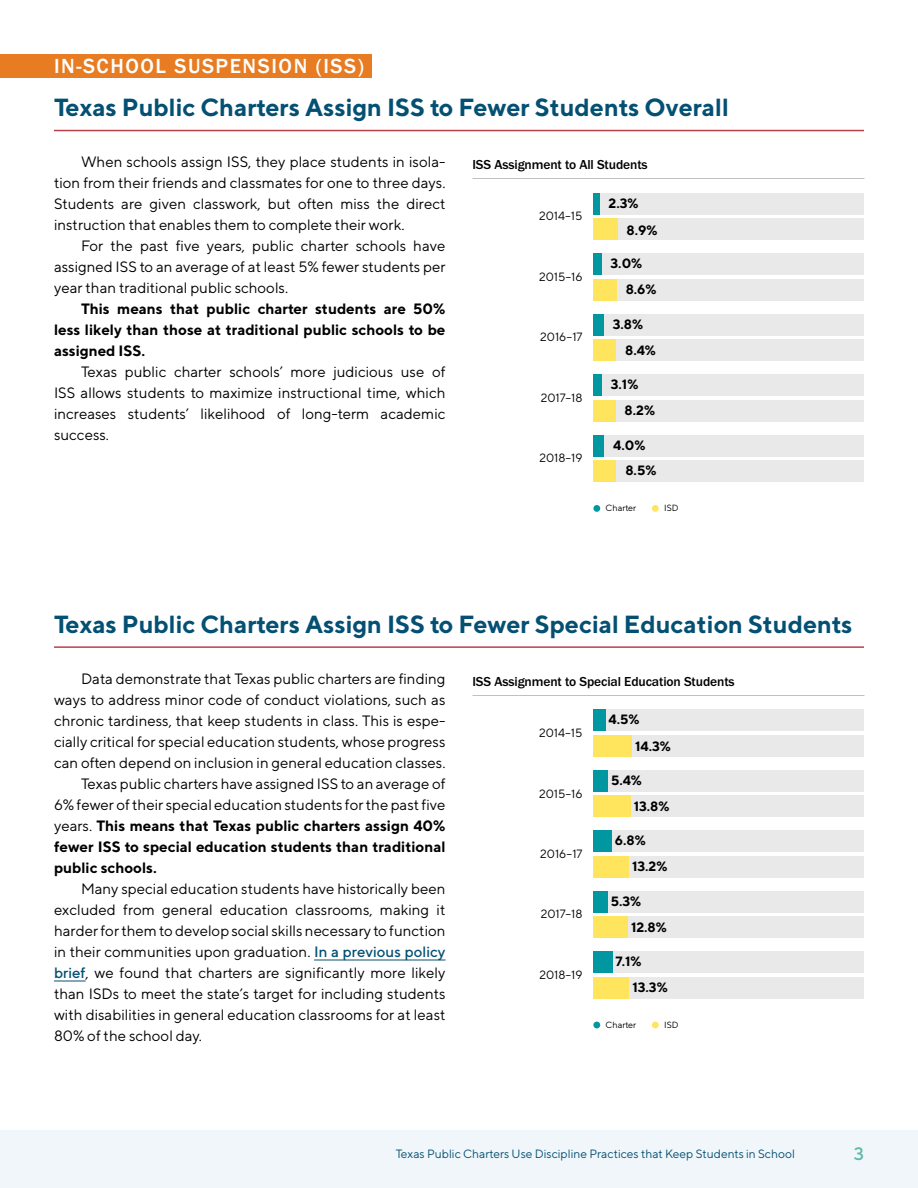
<style>
.page{position:relative;width:918px;height:1188px;background:#fff}
.page>*{position:absolute;margin:0;border:0;box-sizing:border-box;transform-origin:0 0}
.t1{font:700 24.75px "TT Norms";color:#045073}
.t2{font:500 21px "Franklin Gothic";letter-spacing:.075em;color:#fff}
.t3{font:500 18px "TT Norms";color:#5eb9a9}
.t4{font:15px/21px "TT Norms";color:#000;text-align:justify}
.t5{font:700 15px/21px "TT Norms";color:#000;text-align:justify}
.t6{font:700 13.5px/25.8px "TT Norms";color:#000}
.t7{font:500 13.5px "Franklin Gothic";letter-spacing:-.01em;color:#000}
.t8{font:12px "TT Norms";color:#000}
.t9{font:12px "TT Norms";color:#045073}
.t10{font:9px "TT Norms";color:#000}
.s1{font-weight:400}
.s2{font-weight:500;color:#045073}
</style>
<div class="page">
<div style="left:0;top:1130px;width:918px;height:58px;background:#f0f6f9"></div>
<div style="left:0;top:54px;width:372px;height:24px;background:#e77c22"></div>
<hr style="left:54px;top:130px;width:810px;height:1px;background:#ba3f4b">
<div style="left:593px;top:193px;width:271px;height:21px;background:#e8e9e8"></div>
<div style="left:593px;top:219px;width:271px;height:21px;background:#e8e9e8"></div>
<div style="left:593px;top:253px;width:271px;height:22px;background:#e8e9e8"></div>
<div style="left:593px;top:279px;width:271px;height:22px;background:#e8e9e8"></div>
<div style="left:593px;top:314px;width:271px;height:21px;background:#e8e9e8"></div>
<div style="left:593px;top:339px;width:271px;height:22px;background:#e8e9e8"></div>
<div style="left:593px;top:374px;width:271px;height:22px;background:#e8e9e8"></div>
<div style="left:593px;top:400px;width:271px;height:22px;background:#e8e9e8"></div>
<div style="left:593px;top:435px;width:271px;height:21px;background:#e8e9e8"></div>
<div style="left:593px;top:460px;width:271px;height:22px;background:#e8e9e8"></div>
<div style="left:593px;top:505px;width:7px;height:7px;background:#0097a0;border-radius:50%"></div>
<div style="left:652px;top:505px;width:7px;height:7px;background:#ffe55e;border-radius:50%"></div>
<div style="left:593px;top:193px;width:7px;height:21px;background:#0097a0"></div>
<div style="left:593px;top:219px;width:24px;height:21px;background:#ffe55e"></div>
<div style="left:593px;top:253px;width:9px;height:22px;background:#0097a0"></div>
<div style="left:593px;top:279px;width:24px;height:22px;background:#ffe55e"></div>
<div style="left:593px;top:314px;width:11px;height:21px;background:#0097a0"></div>
<div style="left:593px;top:339px;width:23px;height:22px;background:#ffe55e"></div>
<div style="left:593px;top:374px;width:9px;height:22px;background:#0097a0"></div>
<div style="left:593px;top:400px;width:23px;height:22px;background:#ffe55e"></div>
<div style="left:593px;top:435px;width:11px;height:21px;background:#0097a0"></div>
<div style="left:593px;top:460px;width:23px;height:22px;background:#ffe55e"></div>
<hr style="left:54px;top:646px;width:810px;height:2px;background:#ba3f4b">
<hr style="left:314px;top:960px;width:131px;height:1px;background:#045073">
<hr style="left:54px;top:981px;width:32px;height:1px;background:#045073">
<div style="left:593px;top:709px;width:271px;height:22px;background:#e8e9e8"></div>
<div style="left:593px;top:735px;width:271px;height:22px;background:#e8e9e8"></div>
<div style="left:593px;top:770px;width:271px;height:21px;background:#e8e9e8"></div>
<div style="left:593px;top:796px;width:271px;height:21px;background:#e8e9e8"></div>
<div style="left:593px;top:830px;width:271px;height:22px;background:#e8e9e8"></div>
<div style="left:593px;top:856px;width:271px;height:22px;background:#e8e9e8"></div>
<div style="left:593px;top:891px;width:271px;height:21px;background:#e8e9e8"></div>
<div style="left:593px;top:917px;width:271px;height:21px;background:#e8e9e8"></div>
<div style="left:593px;top:951px;width:271px;height:22px;background:#e8e9e8"></div>
<div style="left:593px;top:977px;width:271px;height:22px;background:#e8e9e8"></div>
<div style="left:593px;top:1022px;width:7px;height:6px;background:#0097a0;border-radius:50%"></div>
<div style="left:652px;top:1022px;width:7px;height:6px;background:#ffe55e;border-radius:50%"></div>
<div style="left:593px;top:977px;width:36px;height:22px;background:#ffe55e"></div>
<div style="left:593px;top:951px;width:20px;height:22px;background:#0097a0"></div>
<div style="left:593px;top:917px;width:35px;height:21px;background:#ffe55e"></div>
<div style="left:593px;top:891px;width:15px;height:21px;background:#0097a0"></div>
<div style="left:593px;top:856px;width:36px;height:22px;background:#ffe55e"></div>
<div style="left:593px;top:830px;width:19px;height:22px;background:#0097a0"></div>
<div style="left:593px;top:796px;width:38px;height:21px;background:#ffe55e"></div>
<div style="left:593px;top:770px;width:15px;height:21px;background:#0097a0"></div>
<div style="left:593px;top:735px;width:39px;height:22px;background:#ffe55e"></div>
<div style="left:593px;top:709px;width:13px;height:22px;background:#0097a0"></div>
<h2 class="t2" style="left:54px;top:53px;width:311px">IN-SCHOOL SUSPENSION (ISS)</h2>
<h1 class="t1" style="left:54px;top:92px;width:676px">Texas Public Charters Assign ISS to Fewer Students Overall</h1>
<p class="t4" style="left:54px;top:151px;width:393px;text-indent:27px">When schools assign ISS, they place students in isola&shy;tion from their friends and classmates for one to three days.<br>Students are given classwork, but often miss the direct instruction that enables them to complete their work.</p>
<p class="t4" style="left:54px;top:235px;width:393px;text-indent:27px">For the past five years, public charter schools have assigned ISS to an average of at least 5% fewer students per year than traditional public schools.</p>
<p class="t5" style="left:54px;top:298px;width:393px;text-indent:27px">This means that public charter students are 50% less likely than those at traditional public schools to be assigned ISS.</p>
<p class="t4" style="left:54px;top:361px;width:393px;text-indent:27px">Texas public charter schools’ more judicious use of ISS allows students to maximize instructional time, which increases students’ likelihood of long-term academic success.</p>
<p class="t7" style="left:472px;top:156px;width:177px">ISS Assignment to All Students</p>
<p class="t6" style="left:627px;top:189px;width:32px;line-height:26.8px;text-indent:-18px">2.3%<br>8.9%</p>
<p class="t6" style="left:626px;top:250px;width:32px;text-indent:-15px">3.0%<br>8.6%</p>
<p class="t6" style="left:625px;top:311px;width:32px;text-indent:-12px">3.8%<br>8.4%</p>
<p class="t6" style="left:625px;top:371px;width:32px;text-indent:-14px">3.1%<br>8.2%</p>
<p class="t6" style="left:625px;top:432px;width:32px;text-indent:-12px">4.0%<br>8.5%</p>
<p class="t8" style="left:539px;top:209px;width:45px">2014–15</p>
<p class="t8" style="left:539px;top:269px;width:45px">2015–16</p>
<p class="t8" style="left:540px;top:330px;width:44px">2016–17</p>
<p class="t8" style="left:541px;top:390px;width:43px">2017–18</p>
<p class="t8" style="left:539px;top:451px;width:45px">2018–19</p>
<p class="t10" style="left:606px;top:502px;width:32px">Charter</p>
<p class="t10" style="left:664px;top:502px;width:16px">ISD</p>
<h1 class="t1" style="left:54px;top:609px;width:800px">Texas Public Charters Assign ISS to Fewer Special Education Students</h1>
<p class="t4" style="left:81px;top:668px;width:366px">Data demonstrate that Texas public charters are finding</p>
<p class="t4" style="left:54px;top:689px;width:393px">ways to address minor code of conduct violations, such as</p>
<p class="t4" style="left:54px;top:710px;width:393px">chronic tardiness, that keep students in class. This is espe-</p>
<p class="t4" style="left:54px;top:731px;width:393px">cially critical for special education students, whose progress</p>
<p class="t4" style="left:54px;top:752px;width:393px">can often depend on inclusion in general education classes.</p>
<p class="t4" style="left:81px;top:773px;width:366px">Texas public charters have assigned ISS to an average of</p>
<p class="t4" style="left:54px;top:794px;width:393px">6% fewer of their special education students for the past five</p>
<p class="t5" style="left:54px;top:815px;width:393px"><span class="s1">years.</span> This means that Texas public charters assign 40%</p>
<p class="t5" style="left:54px;top:836px;width:393px">fewer ISS to special education students than traditional</p>
<p class="t5" style="left:54px;top:857px;width:104px">public schools.</p>
<p class="t4" style="left:54px;top:878px;width:393px;text-indent:27px">Many special education students have historically been excluded from general education classrooms, making it harder for them to develop social skills necessary to function in their communities upon graduation. <span class="s2">In a previous policy brief</span>, we found that charters are significantly more likely than ISDs to meet the state’s target for including students with disabilities in general education classrooms for at least 80% of the school day.</p>
<p class="t7" style="left:472px;top:673px;width:264px">ISS Assignment to Special Education Students</p>
<p class="t6" style="left:635px;top:706px;width:37px;line-height:26.8px;text-indent:-26px">4.5%<br>14.3%</p>
<p class="t6" style="left:634px;top:767px;width:37px;text-indent:-23px">5.4%<br>13.8%</p>
<p class="t6" style="left:632px;top:827px;width:37px;text-indent:-17px">6.8%<br>13.2%</p>
<p class="t6" style="left:631px;top:888px;width:37px;text-indent:-20px">5.3%<br>12.8%</p>
<p class="t6" style="left:632px;top:948px;width:37px;text-indent:-17px">7.1%<br>13.3%</p>
<p class="t8" style="left:539px;top:725px;width:45px">2014–15</p>
<p class="t8" style="left:539px;top:786px;width:45px">2015–16</p>
<p class="t8" style="left:540px;top:846px;width:44px">2016–17</p>
<p class="t8" style="left:541px;top:907px;width:43px">2017–18</p>
<p class="t8" style="left:539px;top:967px;width:45px">2018–19</p>
<p class="t10" style="left:606px;top:1019px;width:32px">Charter</p>
<p class="t10" style="left:664px;top:1019px;width:16px">ISD</p>
<p class="t9" style="left:396px;top:1146px;width:401px">Texas Public Charters Use Discipline Practices that Keep Students in School</p>
<p class="t3" style="left:854px;top:1142px;width:12px">3</p>
</div>
